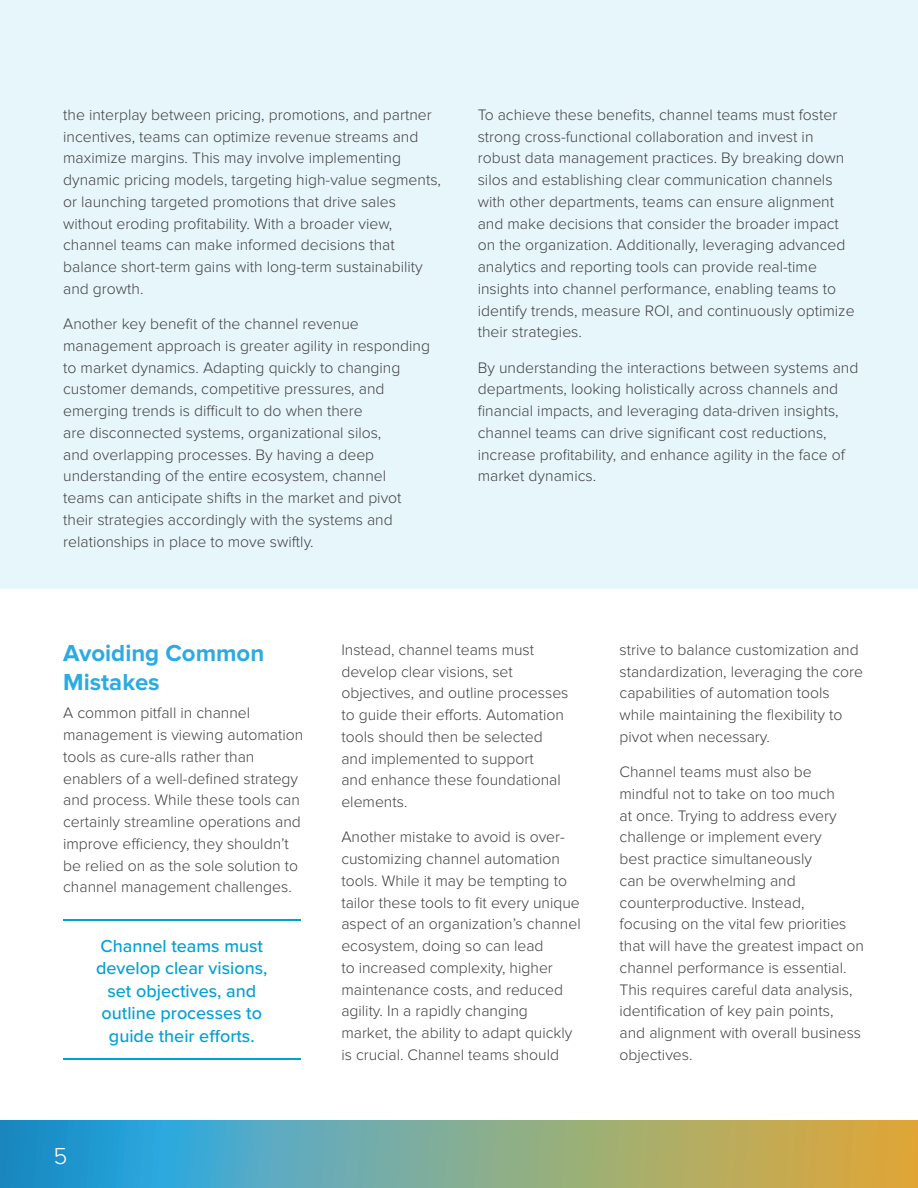
<style>
.page{position:relative;width:918px;height:1188px;background:#fff}
.page>*{position:absolute;margin:0;border:0;box-sizing:border-box;transform-origin:0 0}
.t1{font:700 24px/28.5px "Proxima Nova";color:#2caae2}
.t2{font:300 24px "Proxima Nova";color:#fff}
.t3{font:500 18px/22.5px "Proxima Nova";color:#00a1d3;text-align:center}
.t4{font:300 15.75px/21.8px "Proxima Nova";color:#424042}
</style>
<div class="page">
<svg style="left:0;top:1120px;width:918px;height:68px;background:#7da892"></svg>
<div style="left:0;top:0;width:918px;height:588px;background:#e6f6fb"></div>
<hr style="left:63px;top:920px;width:238px;height:1px;background:#00a1d3">
<hr style="left:63px;top:1058px;width:238px;height:1px;background:#00a1d3">
<p class="t4" style="left:63px;top:105px;width:379px">the interplay between pricing, promotions, and partner incentives, teams can optimize revenue streams and maximize margins. This may involve implementing dynamic pricing models, targeting high-value segments, or launching targeted promotions that drive sales without eroding profitability. With a broader view, channel teams can make informed decisions that balance short-term gains with long-term sustainability and growth.</p>
<p class="t4" style="left:63px;top:314px;width:368px">Another key benefit of the channel revenue management approach is greater agility in responding to market dynamics. Adapting quickly to changing customer demands, competitive pressures, and emerging trends is difficult to do when there<br>are disconnected systems, organizational silos,<br>and overlapping processes. By having a deep understanding of the entire ecosystem, channel teams can anticipate shifts in the market and pivot their strategies accordingly with the systems and relationships in place to move swiftly.</p>
<p class="t4" style="left:478px;top:105px;width:378px">To achieve these benefits, channel teams must foster strong cross-functional collaboration and invest in robust data management practices. By breaking down silos and establishing clear communication channels with other departments, teams can ensure alignment and make decisions that consider the broader impact on the organization. Additionally, leveraging advanced analytics and reporting tools can provide real-time insights into channel performance, enabling teams to identify trends, measure ROI, and continuously optimize their strategies.</p>
<p class="t4" style="left:478px;top:357px;width:382px">By understanding the interactions between systems and departments, looking holistically across channels and financial impacts, and leveraging data-driven insights, channel teams can drive significant cost reductions, increase profitability, and enhance agility in the face of market dynamics.</p>
<p class="t1" style="left:63px;top:640px;width:203px">Avoiding Common<br>Mistakes</p>
<p class="t4" style="left:63px;top:703px;width:242px">A common pitfall in channel management is viewing automation tools as cure-alls rather than enablers of a well-defined strategy and process. While these tools can certainly streamline operations and improve efficiency, they shouldn’t be relied on as the sole solution to channel management challenges.</p>
<p class="t3" style="left:96px;top:934px;width:173px">Channel teams must develop clear visions, set objectives, and outline processes to guide their efforts.</p>
<h1 class="t2" style="left:53px;top:1145px;width:15px">5</h1>
<p class="t4" style="left:341px;top:639px;width:229px">Instead, channel teams must develop clear visions, set objectives, and outline processes to guide their efforts. Automation tools should then be selected and implemented to support<br>and enhance these foundational elements.</p>
<p class="t4" style="left:341px;top:827px;width:241px">Another mistake to avoid is over&shy;customizing channel automation tools. While it may be tempting to tailor these tools to fit every unique aspect of an organization’s channel ecosystem, doing so can lead<br>to increased complexity, higher maintenance costs, and reduced agility. In a rapidly changing market, the ability to adapt quickly is crucial. Channel teams should</p>
<p class="t4" style="left:620px;top:639px;width:245px">strive to balance customization and standardization, leveraging the core capabilities of automation tools while maintaining the flexibility to pivot when necessary.</p>
<p class="t4" style="left:620px;top:762px;width:246px">Channel teams must also be mindful not to take on too much<br>at once. Trying to address every challenge or implement every<br>best practice simultaneously<br>can be overwhelming and counterproductive. Instead, focusing on the vital few priorities that will have the greatest impact on channel performance is essential.<br>This requires careful data analysis, identification of key pain points,<br>and alignment with overall business objectives.</p>
</div>
